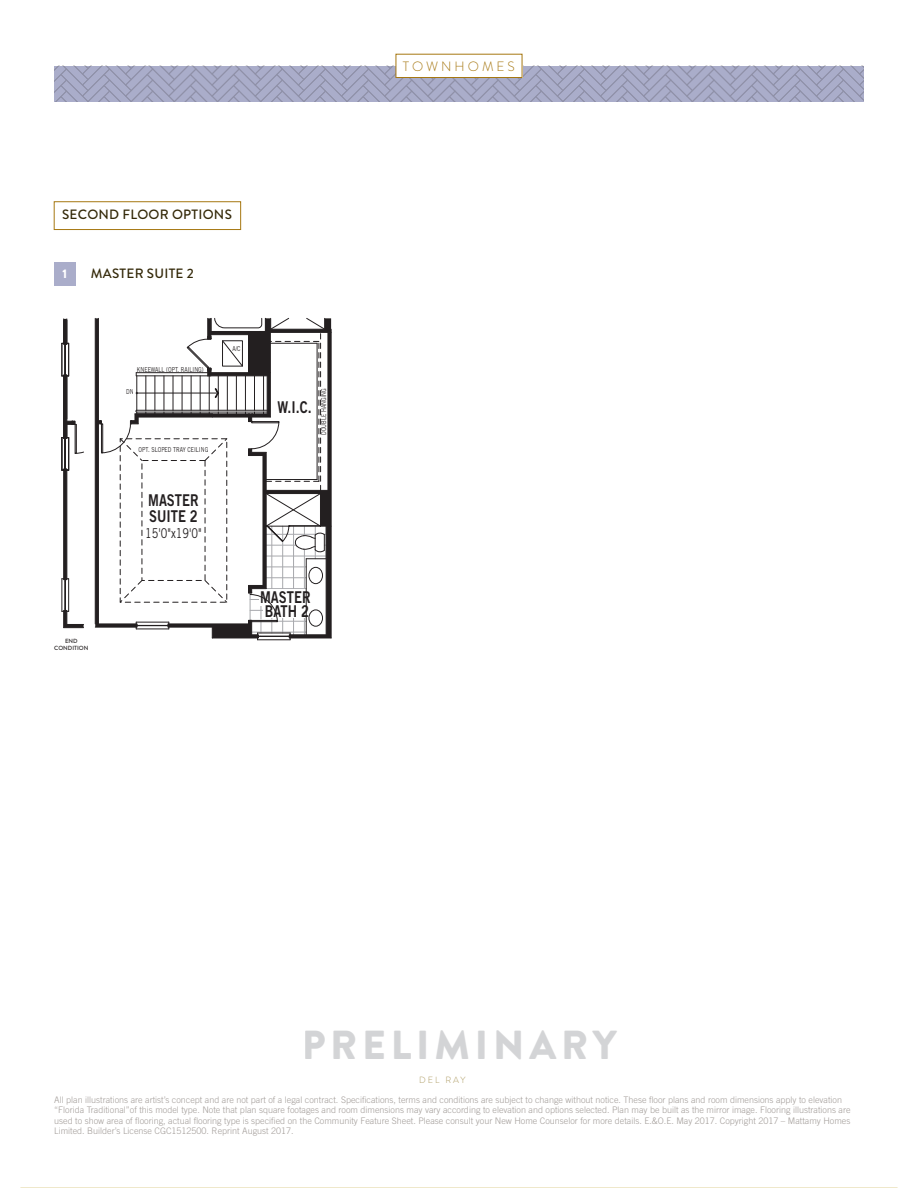
<style>
.page{position:relative;width:918px;height:1188px;background:#fff}
.page>*{position:absolute;margin:0;border:0;box-sizing:border-box;transform-origin:0 0}
.t1{font:900 40.5px "Brandon Grotesque";letter-spacing:.12em;color:#c9cacc}
.t2{font:16.2px/14.1px "Trade Gothic Bold Two";color:#231f20;scale:.8 1}
.t3{font:500 13.5px "Brandon Grotesque";letter-spacing:.02em;color:#342909}
.t4{font:13.5px "Trade Gothic";color:#231f20;scale:.8 1}
.t5{font:300 13.5px "Brandon Grotesque";letter-spacing:.22em;color:#a67711}
.t6{font:900 12.45px "Brandon Grotesque";color:#fff}
.t7{font:300 9px/10.5px "Trade Gothic";color:#a39d99}
.t8{font:300 9px "Brandon Grotesque";letter-spacing:.22em;color:#aa985d}
.t9{font:6.75px "Trade Gothic";color:#231f20;scale:.8 1}
.t10{font:500 6px/7.2px "Brandon Grotesque";color:#231f20;text-align:center}
</style>
<div class="page">
<hr style="left:20px;top:1187px;width:878px;height:1px;background:#e9dfb4">
<svg style="left:54px;top:66px;width:810px;height:35px;background:#a4a7c2"></svg>
<div style="left:396px;top:54px;width:126px;height:24px;background:#fff"></div>
<div style="left:396px;top:54px;width:126px;height:24px;border:1px solid #a67711"></div>
<div style="left:54px;top:202px;width:187px;height:28px;border:1px solid #a67711"></div>
<div style="left:54px;top:262px;width:22px;height:24px;background:#aaadca"></div>
<svg style="left:95px;top:318px;width:87px;height:312px"></svg>
<hr style="left:136px;top:372px;width:72px;height:1px;background:#231f20">
<hr style="left:136px;top:376px;width:75px;height:1px;background:#231f20">
<hr style="left:169px;top:627px;width:43px;height:1px;background:#231f20">
<hr style="left:169px;top:624px;width:80px;height:1px;background:#231f20">
<hr style="left:95px;top:627px;width:41px;height:1px;background:#231f20">
<hr style="left:98px;top:624px;width:38px;height:1px;background:#231f20">
<hr style="left:258px;top:640px;width:32px;height:1px;background:#231f20">
<div style="left:137px;top:625px;width:31px;height:1px;border:1px solid #231f20"></div>
<hr style="left:136px;top:622px;width:33px;height:1px;background:#231f20">
<svg style="left:166px;top:622px;width:4px;height:7px"></svg>
<hr style="left:136px;top:629px;width:33px;height:1px;background:#231f20">
<svg style="left:136px;top:622px;width:4px;height:7px"></svg>
<svg style="left:98px;top:410px;width:49px;height:51px"></svg>
<div style="left:101px;top:424px;width:2px;height:29px;border:1px solid #231f20"></div>
<hr style="left:138px;top:417px;width:111px;height:1px;background:#231f20">
<hr style="left:135px;top:414px;width:132px;height:1px;background:#231f20">
<hr style="left:331px;top:526px;width:1px;height:112px;background:#231f20">
<hr style="left:331px;top:329px;width:1px;height:197px;background:#231f20">
<svg style="left:182px;top:318px;width:149px;height:322px"></svg>
<svg style="left:62px;top:319px;width:22px;height:309px"></svg>
<h3 class="t3" style="left:62px;top:205px;width:171px">SECOND FLOOR OPTIONS</h3>
<h3 class="t6" style="left:62px;top:265px;width:6px">1</h3>
<h3 class="t3" style="left:91px;top:264px;width:104px">MASTER SUITE 2</h3>
<p class="t10" style="left:54px;top:638px;width:36px">END<br>CONDITION</p>
<p class="t9" style="left:137px;top:365px;width:85px">KNEEWALL (OPT. RAILING)</p>
<p class="t9" style="left:126px;top:388px;width:11px">DN</p>
<p class="t9" style="left:139px;top:445px;width:89px">OPT. SLOPED TRAY CEILING</p>
<h2 class="t2" style="left:148px;top:493px;width:65px">MASTER</h2>
<h3 class="t4" style="left:145px;top:525px;width:72px">15'0"x19'0"</h3>
<h2 class="t2" style="left:149px;top:509px;width:62px">SUITE 2</h2>
<p class="t9" style="left:232px;top:345px;width:12px">A/C</p>
<h2 class="t2" style="left:277px;top:400px;width:44px">W.I.C.</h2>
<p class="t9" style="left:320px;top:435px;width:60px;rotate:-90deg">DOUBLE HANGING</p>
<h2 class="t2" style="left:260px;top:590px;width:65px">MASTER<br>BATH 2</h2>
<h3 class="t5" style="left:403px;top:57px;width:113px">TOWNHOMES</h3>
<h1 class="t1" style="left:302px;top:1016px;width:317px">PRELIMINARY</h1>
<p class="t8" style="left:419px;top:1074px;width:48px">DEL RAY</p>
<p class="t7" style="left:54px;top:1094px;width:798px">All plan illustrations are artist’s concept and are not part of a legal contract. Specifications, terms and conditions are subject to change without notice. These floor plans and room dimensions apply to elevation “Florida Traditional”of this model type. Note that plan square footages and room dimensions may vary according to elevation and options selected. Plan may be built as the mirror image. Flooring illustrations are used to show area of flooring, actual flooring type is specified on the Community Feature Sheet. Please consult your New Home Counselor for more details. E.&amp;O.E. May 2017. Copyright 2017 – Mattamy Homes Limited. Builder’s License CGC1512500. Reprint August 2017.</p>
</div>
